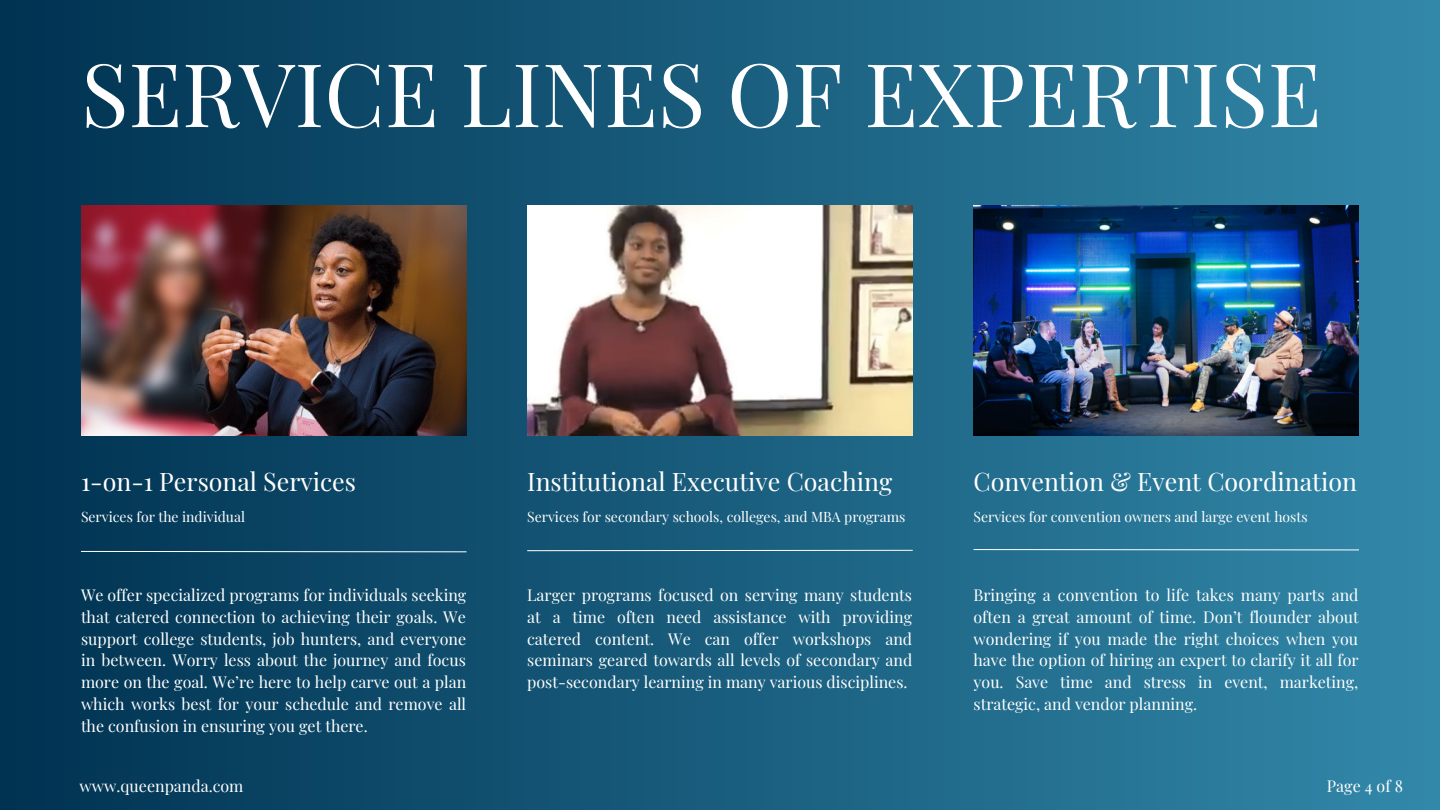
<style>
.page{position:relative;width:1440px;height:810px;background:#fff}
.page>*{position:absolute;margin:0;border:0;box-sizing:border-box;transform-origin:0 0}
.t1{font:88px "Playfair Display";color:#fff}
.t2{font:25px "Playfair Display";color:#fff}
.t3{font:16px/21.8px "Playfair Display";color:#fff;text-align:justify}
.t4{font:14px "Playfair Display";color:#fff}
</style>
<div class="page">
<div style="left:0;top:0;width:1440px;height:810px;background:linear-gradient(to right,#003251,#3388a9)"></div>
<svg style="left:80px;top:551px;width:387px;height:2px"></svg>
<img style="left:81px;top:205px;width:385px;height:231px">
<img style="left:973px;top:205px;width:386px;height:231px">
<img style="left:527px;top:205px;width:386px;height:231px">
<svg style="left:526px;top:550px;width:387px;height:1px"></svg>
<svg style="left:973px;top:549px;width:387px;height:2px"></svg>
<p class="t1" style="left:81px;top:32px;width:1242px">SERVICE LINES OF EXPERTISE</p>
<p class="t2" style="left:81px;top:464px;width:277px">1-on-1 Personal Services</p>
<p class="t4" style="left:81px;top:507px;width:166px">Services for the individual</p>
<p class="t3" style="left:81px;top:584px;width:387px">We offer specialized programs for individuals seeking that catered connection to achieving their goals. We support college students, job hunters, and everyone in between. Worry less about the journey and focus more on the goal. We’re here to help carve out a plan which works best for your schedule and remove all the confusion in ensuring you get there.</p>
<p class="t2" style="left:527px;top:464px;width:367px">Institutional Executive Coaching</p>
<p class="t4" style="left:527px;top:507px;width:380px">Services for secondary schools, colleges, and MBA programs</p>
<p class="t3" style="left:527px;top:584px;width:387px">Larger programs focused on serving many students at a time often need assistance with providing catered content. We can offer workshops and seminars geared towards all levels of secondary and post-secondary learning in many various disciplines.</p>
<p class="t2" style="left:974px;top:464px;width:385px">Convention &amp; Event Coordination</p>
<p class="t4" style="left:974px;top:507px;width:336px">Services for convention owners and large event hosts</p>
<p class="t3" style="left:974px;top:584px;width:387px">Bringing a convention to life takes many parts and often a great amount of time. Don’t flounder about wondering if you made the right choices when you have the option of hiring an expert to clarify it all for you. Save time and stress in event, marketing, strategic, and vendor planning.</p>
<p class="t3" style="left:80px;top:774px;width:165px">www.queenpanda.com</p>
<p class="t3" style="left:1327px;top:774px;width:78px">Page 4 of 8</p>
</div>
